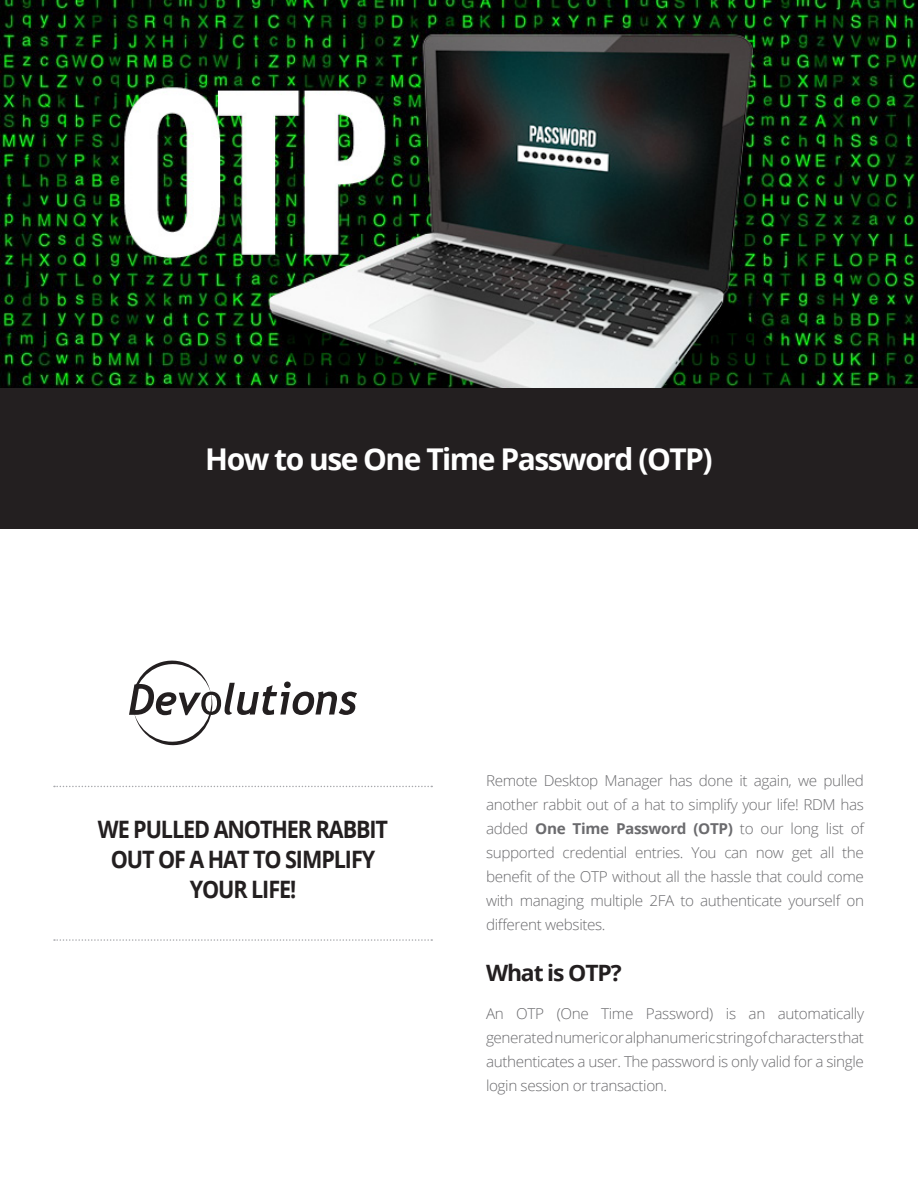
<style>
.page{position:relative;width:918px;height:1188px;background:#fff}
.page>*{position:absolute;margin:0;border:0;box-sizing:border-box;transform-origin:0 0}
.t1{font:700 30px "Open Sans";letter-spacing:-.05em;color:#fff}
.t2{font:700 24px "Open Sans";letter-spacing:-.05em;color:#231f20;scale:.9 1}
.t3{font:700 22.5px "Open Sans";letter-spacing:-.05em;color:#231f20}
.t4{font:300 15px/24px "Open Sans";letter-spacing:-.025em;color:#6b6b6e;text-align:justify}
.s1{font-weight:700}
</style>
<div class="page">
<img style="left:0;top:0;width:918px;height:389px">
<div style="left:0;top:389px;width:918px;height:140px;background:#231f20"></div>
<svg style="left:54px;top:939px;width:378px;height:2px"></svg>
<svg style="left:54px;top:786px;width:378px;height:1px"></svg>
<svg style="left:129px;top:660px;width:228px;height:86px"></svg>
<p class="t1" style="left:205px;top:438px;width:509px">How to use One Time Password (OTP)</p>
<p class="t2" style="left:98px;top:812px;width:324px">WE PULLED ANOTHER RABBIT</p>
<p class="t2" style="left:111px;top:842px;width:295px">OUT OF A HAT TO SIMPLIFY</p>
<p class="t2" style="left:190px;top:872px;width:120px">YOUR LIFE!</p>
<p class="t4" style="left:486px;top:769px;width:380px">Remote Desktop Manager has done it again, we pulled another rabbit out of a hat to simplify your life! RDM has added <span class="s1">One Time Password (OTP)</span> to our long list of supported credential entries. You can now get all the benefit of the OTP without all the hassle that could come with managing multiple 2FA to authenticate yourself on different websites.</p>
<p class="t3" style="left:486px;top:957px;width:137px">What is OTP?</p>
<p class="t4" style="left:486px;top:1001px;width:380px">An OTP (One Time Password) is an automatically generated numeric or alphanumeric string of characters that authenticates a user. The password is only valid for a single login session or transaction.</p>
</div>
